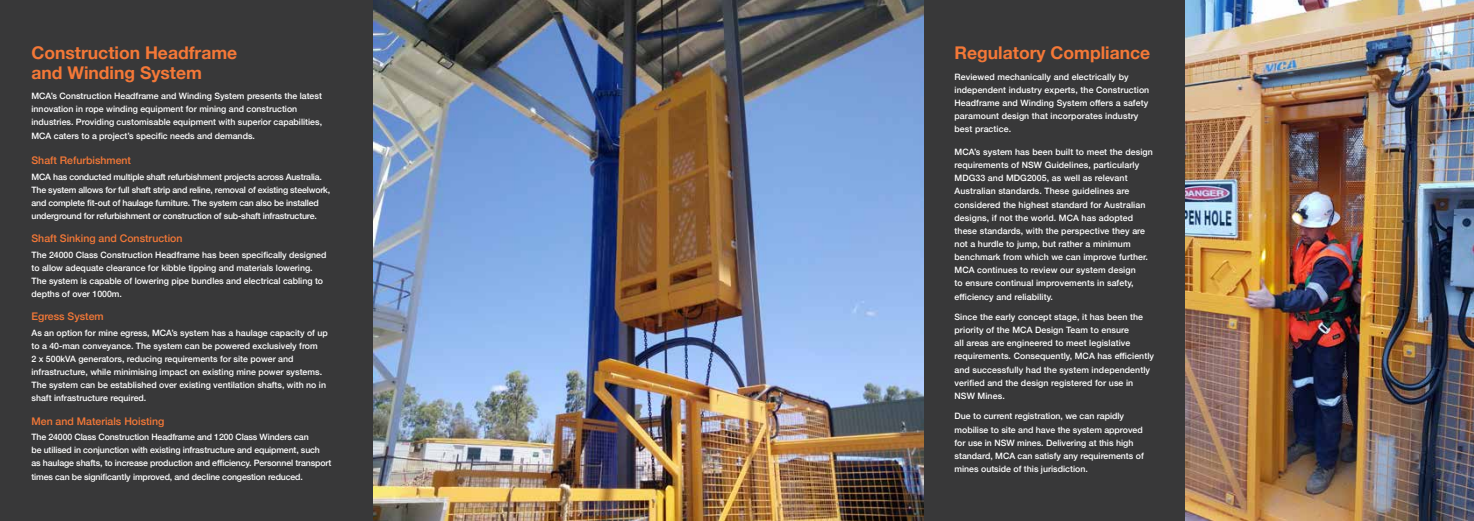
<style>
.page{position:relative;width:1474px;height:521px;background:#fff}
.page>*{position:absolute;margin:0;border:0;box-sizing:border-box;transform-origin:0 0}
.t1{font:700 17.5px/20.1px "Helvetica Neue";color:#f47837}
.t2{font:500 10.5px "Helvetica Neue";color:#f47837}
.t3{font:500 8.75px/13.1px "Helvetica Neue";color:#fff}
.t4{font:500 8.75px/13.1px "Helvetica Neue";letter-spacing:-.02em;color:#fff}
</style>
<div class="page">
<div style="left:0;top:0;width:585px;height:521px;background:#383839"></div>
<div style="left:923px;top:0;width:262px;height:521px;background:#383839"></div>
<img style="left:1185px;top:0;width:288px;height:521px">
<img style="left:373px;top:0;width:550px;height:521px">
<h1 class="t1" style="left:32px;top:43px;width:207px">Construction Headframe and Winding System</h1>
<p class="t3" style="left:32px;top:89px;width:292px">MCA’s Construction Headframe and Winding System presents the latest innovation in rope winding equipment for mining and construction industries. Providing customisable equipment with superior capabilities, MCA caters to a project’s specific needs and demands.</p>
<p class="t2" style="left:32px;top:152px;width:101px">Shaft Refurbishment</p>
<p class="t4" style="left:32px;top:169px;width:300px">MCA has conducted multiple shaft refurbishment projects across Australia.<br>The system allows for full shaft strip and reline, removal of existing steelwork, and complete fit-out of haulage furniture. The system can also be installed underground for refurbishment or construction of sub-shaft infrastructure.</p>
<p class="t2" style="left:32px;top:230px;width:152px">Shaft Sinking and Construction</p>
<p class="t3" style="left:32px;top:247px;width:296px">The 24000 Class Construction Headframe has been specifically designed to allow adequate clearance for kibble tipping and materials lowering.<br>The system is capable of lowering pipe bundles and electrical cabling to depths of over 1000m.</p>
<p class="t2" style="left:32px;top:308px;width:74px">Egress System</p>
<p class="t3" style="left:32px;top:325px;width:298px">As an option for mine egress, MCA’s system has a haulage capacity of up to a 40-man conveyance. The system can be powered exclusively from<br>2 x 500kVA generators, reducing requirements for site power and infrastructure, while minimising impact on existing mine power systems.<br>The system can be established over existing ventilation shafts, with no in shaft infrastructure required.</p>
<p class="t2" style="left:32px;top:412px;width:134px">Men and Materials Hoisting</p>
<p class="t3" style="left:32px;top:430px;width:301px">The 24000 Class Construction Headframe and 1200 Class Winders can<br>be utilised in conjunction with existing infrastructure and equipment, such as haulage shafts, to increase production and efficiency. Personnel transport times can be significantly improved, and decline congestion reduced.</p>
<h1 class="t1" style="left:954px;top:43px;width:197px">Regulatory Compliance</h1>
<p class="t3" style="left:954px;top:69px;width:196px">Reviewed mechanically and electrically by independent industry experts, the Construction Headframe and Winding System offers a safety paramount design that incorporates industry best practice.</p>
<p class="t3" style="left:954px;top:145px;width:200px">MCA’s system has been built to meet the design requirements of NSW Guidelines, particularly MDG33 and MDG2005, as well as relevant Australian standards. These guidelines are considered the highest standard for Australian designs, if not the world. MCA has adopted these standards, with the perspective they are not a hurdle to jump, but rather a minimum benchmark from which we can improve further.<br>MCA continues to review our system design<br>to ensure continual improvements in safety, efficiency and reliability.</p>
<p class="t3" style="left:954px;top:310px;width:201px">Since the early concept stage, it has been the priority of the MCA Design Team to ensure<br>all areas are engineered to meet legislative requirements. Consequently, MCA has efficiently and successfully had the system independently verified and the design registered for use in NSW Mines.</p>
<p class="t3" style="left:954px;top:409px;width:191px">Due to current registration, we can rapidly mobilise to site and have the system approved for use in NSW mines. Delivering at this high standard, MCA can satisfy any requirements of mines outside of this jurisdiction.</p>
</div>
